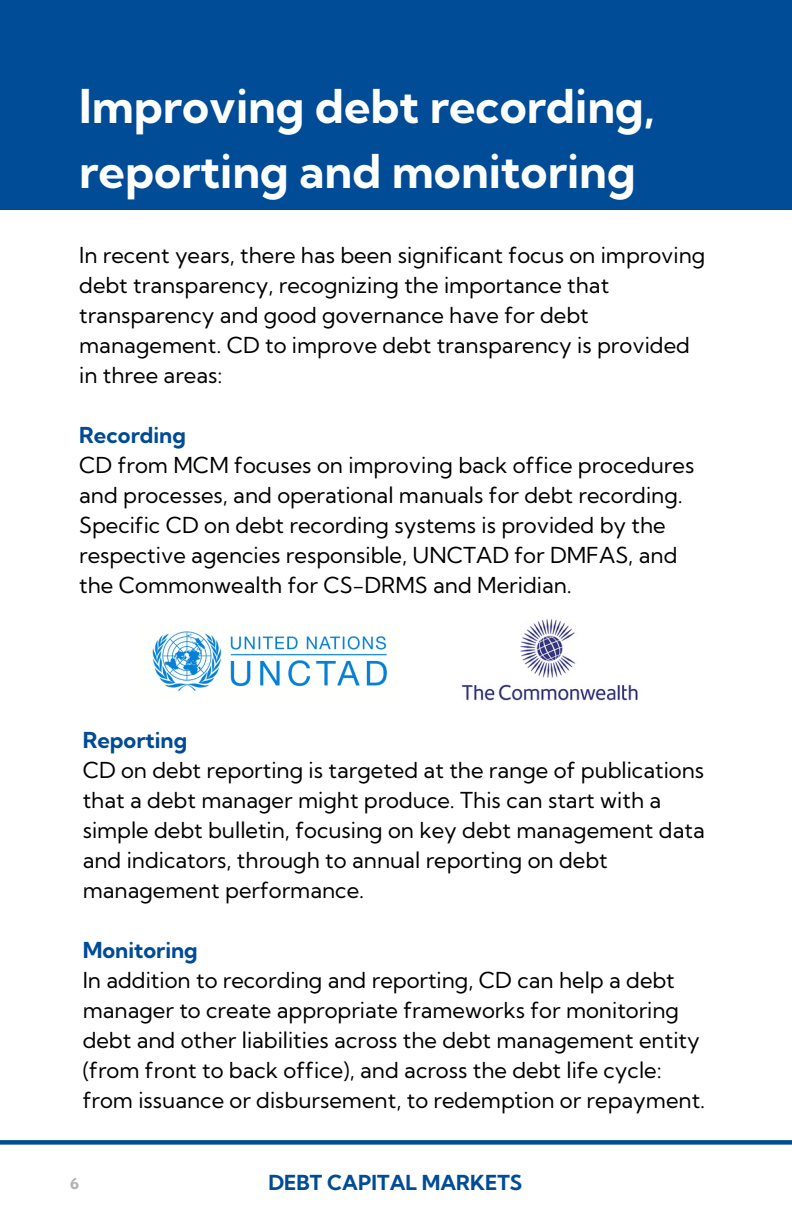
<style>
.page{position:relative;width:792px;height:1224px;background:#fff}
.page>*{position:absolute;margin:0;border:0;box-sizing:border-box;transform-origin:0 0}
.t1{font:700 46.6px/65px "Kumbh Sans";color:#fff}
.t2{font:22px/30px "Kumbh Sans";color:#000}
.t3{font:700 22px "Kumbh Sans";color:#004b97}
.t4{font:700 20.8px "Kumbh Sans";color:#004c97}
.t5{font:700 15.6px "Kumbh Sans";color:#b1b3b3}
</style>
<div class="page">
<img style="left:152px;top:631px;width:235px;height:60px">
<img style="left:461px;top:619px;width:177px;height:82px">
<div style="left:0;top:0;width:792px;height:210px;background:#004c97"></div>
<div style="left:0;top:1140px;width:792px;height:5px;background:#004c97"></div>
<h1 class="t1" style="left:79px;top:73px;width:577px">Improving debt recording, reporting and monitoring</h1>
<p class="t2" style="left:79px;top:240px;width:628px">In recent years, there has been significant focus on improving debt transparency, recognizing the importance that transparency and good governance have for debt management. CD to improve debt transparency is provided in three areas:</p>
<p class="t3" style="left:79px;top:421px;width:108px">Recording</p>
<p class="t2" style="left:79px;top:450px;width:617px">CD from MCM focuses on improving back office procedures and processes, and operational manuals for debt recording.<br>Specific CD on debt recording systems is provided by the respective agencies responsible, UNCTAD for DMFAS, and the Commonwealth for CS-DRMS and Meridian.</p>
<p class="t3" style="left:83px;top:726px;width:106px">Reporting</p>
<p class="t2" style="left:83px;top:755px;width:624px">CD on debt reporting is targeted at the range of publications that a debt manager might produce. This can start with a simple debt bulletin, focusing on key debt management data and indicators, through to annual reporting on debt management performance.</p>
<p class="t3" style="left:83px;top:936px;width:117px">Monitoring</p>
<p class="t2" style="left:83px;top:965px;width:624px">In addition to recording and reporting, CD can help a debt manager to create appropriate frameworks for monitoring debt and other liabilities across the debt management entity (from front to back office), and across the debt life cycle: from issuance or disbursement, to redemption or repayment.</p>
<p class="t5" style="left:70px;top:1173px;width:11px">6</p>
<p class="t4" style="left:268px;top:1170px;width:255px">DEBT CAPITAL MARKETS</p>
</div>
